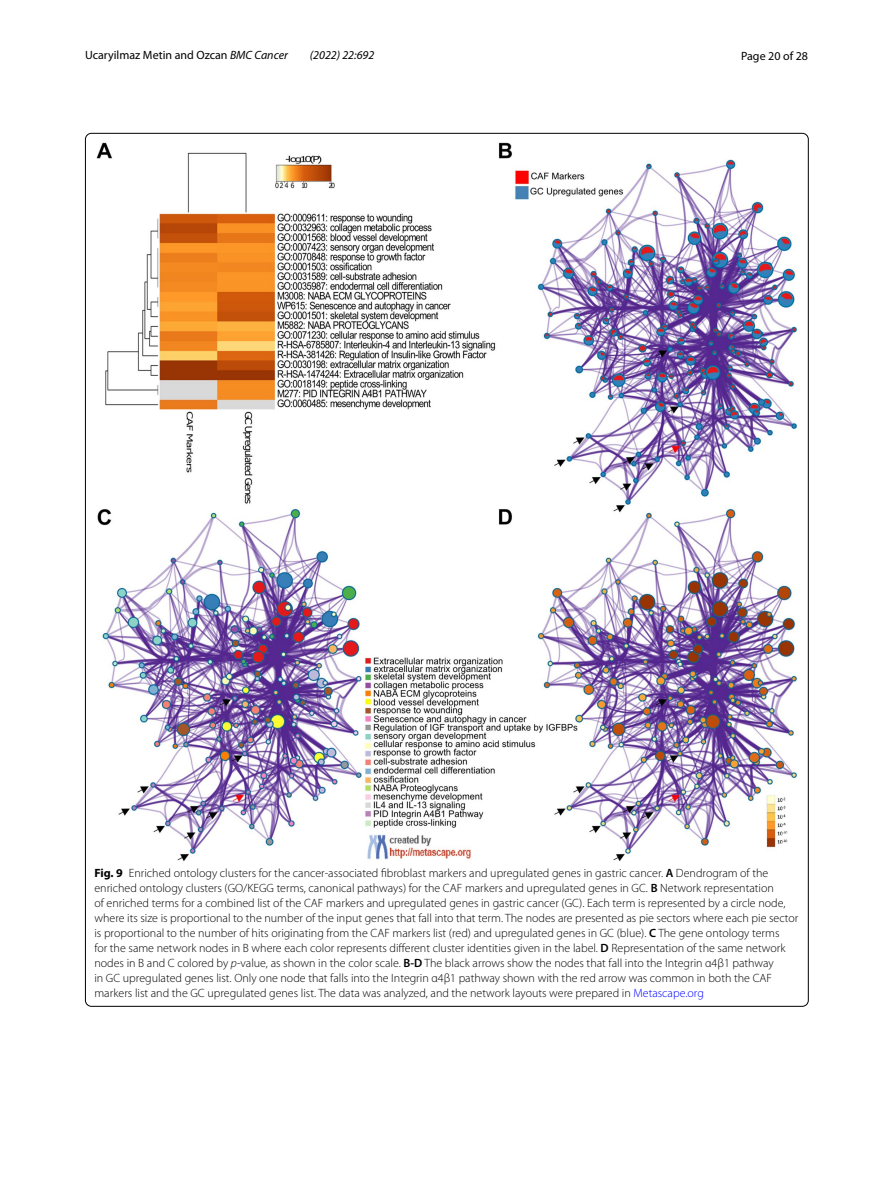
<style>
.page{position:relative;width:893px;height:1187px;background:#fff}
.page>*{position:absolute;margin:0;border:0;box-sizing:border-box;transform-origin:0 0}
.t1{font:300 12px/15px "Myriad Pro";color:#000}
.t2{font:12px "Myriad Pro";color:#000}
.t3{font:italic 12px "Myriad Pro";color:#000}
.s1{font-style:italic}
.s2{font-weight:700}
.s3{font-weight:600}
.s4{color:#00f}
</style>
<div class="page">
<img style="left:97px;top:142px;width:700px;height:719px">
<p class="t2" style="left:85px;top:48px;width:204px">Ucaryilmaz Metin and Ozcan <span class="s1">BMC Cancer</span></p>
<p class="t3" style="left:310px;top:48px;width:66px">(2022) 22:692</p>
<p class="t2" style="left:741px;top:48px;width:68px">Page 20 of 28</p>
<p class="t1" style="left:94px;top:865px;width:705px"><span class="s2">Fig. 9</span> Enriched ontology clusters for the cancer-associated fibroblast markers and upregulated genes in gastric cancer. <span class="s3">A</span> Dendrogram of the enriched ontology clusters (GO/KEGG terms, canonical pathways) for the CAF markers and upregulated genes in GC. <span class="s3">B</span> Network representation<br>of enriched terms for a combined list of the CAF markers and upregulated genes in gastric cancer (GC). Each term is represented by a circle node, where its size is proportional to the number of the input genes that fall into that term. The nodes are presented as pie sectors where each pie sector is proportional to the number of hits originating from the CAF markers list (red) and upregulated genes in GC (blue). <span class="s3">C</span> The gene ontology terms<br>for the same network nodes in B where each color represents different cluster identities given in the label. <span class="s3">D</span> Representation of the same network nodes in B and C colored by <span class="s1">p</span>-value, as shown in the color scale. <span class="s3">B-D</span> The black arrows show the nodes that fall into the Integrin α4β1 pathway<br>in GC upregulated genes list. Only one node that falls into the Integrin α4β1 pathway shown with the red arrow was common in both the CAF markers list and the GC upregulated genes list. The data was analyzed, and the network layouts were prepared in <span class="s4">Metascape.org</span></p>
</div>
